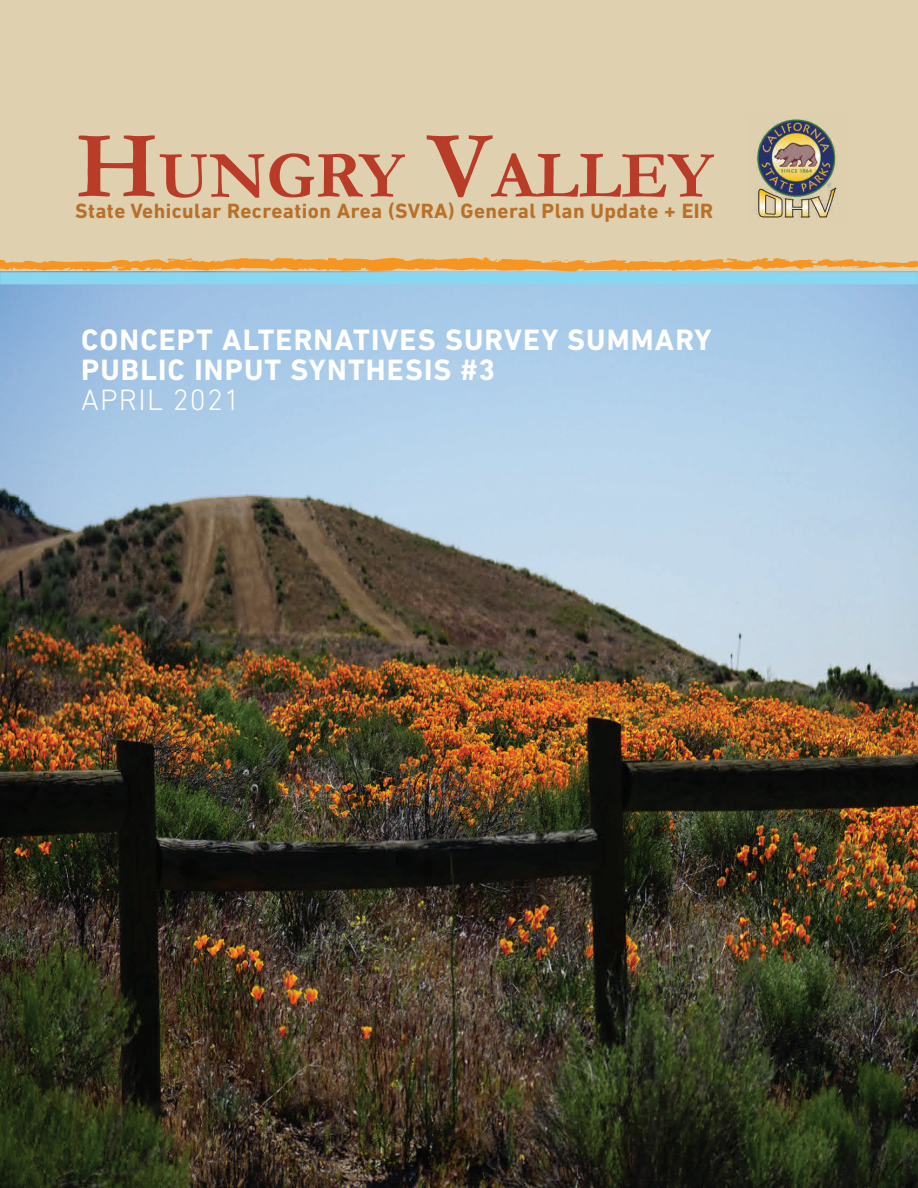
<style>
.page{position:relative;width:918px;height:1188px;background:#fff}
.page>*{position:absolute;margin:0;border:0;box-sizing:border-box;transform-origin:0 0}
.t1{font:700 67.2px "Garamond";color:#b93c29}
.t2{font:700 30px/30px "DIN Next LT Pro";letter-spacing:.04em;color:#fff}
.t3{font:300 30px "DIN Next LT Pro";letter-spacing:.04em;color:#fff}
.t4{font:700 21px "DIN Next LT Pro";letter-spacing:.02em;color:#b97028}
.s1{font-size:96px}
</style>
<div class="page">
<div style="left:0;top:0;width:918px;height:298px;background:#dfd0b0"></div>
<img style="left:0;top:284px;width:918px;height:904px">
<div style="left:0;top:272px;width:918px;height:12px;background:#89d6f1"></div>
<svg style="left:0;top:257px;width:918px;height:15px"></svg>
<img style="left:755px;top:119px;width:82px;height:99px">
<h1 class="t1" style="left:76px;top:130px;width:639px"><span class="s1">H</span>UNGRY <span class="s1">V</span>ALLEY</h1>
<p class="t4" style="left:75px;top:198px;width:640px">State Vehicular Recreation Area (SVRA) General Plan Update + EIR</p>
<h2 class="t2" style="left:81px;top:325px;width:632px">CONCEPT ALTERNATIVES SURVEY SUMMARY<br>PUBLIC INPUT SYNTHESIS #3</h2>
<h2 class="t3" style="left:81px;top:383px;width:161px">APRIL 2021</h2>
</div>
